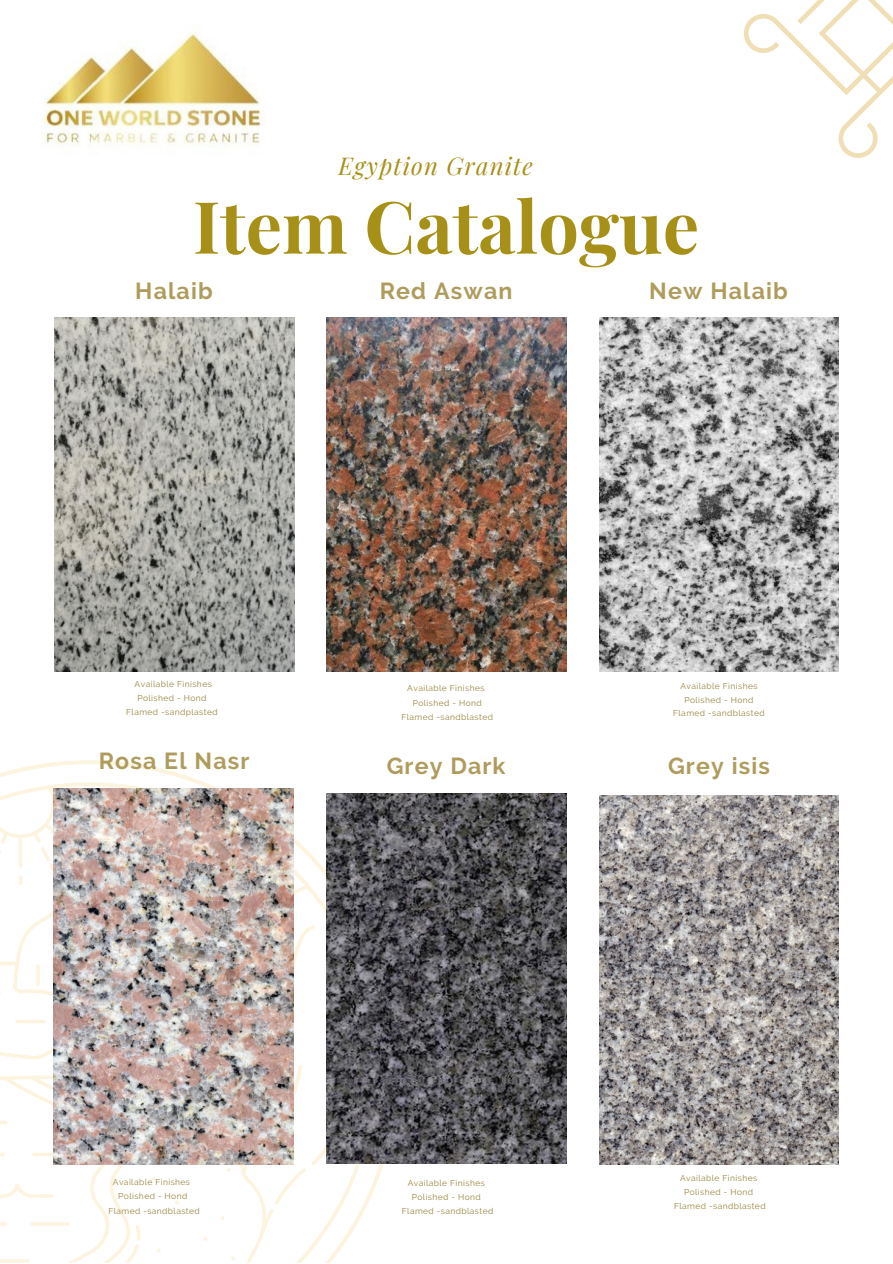
<style>
.page{position:relative;width:893px;height:1264px;background:#fff}
.page>*{position:absolute;margin:0;border:0;box-sizing:border-box;transform-origin:0 0}
.t1{font:700 72.3px "Playfair Display";color:#a79017}
.t2{font:italic 24px "Playfair Display";letter-spacing:.05em;color:#a79017}
.t3{font:700 23.1px "Raleway";letter-spacing:.05em;color:#af9c5d}
.t4{font:8.4px "Raleway";letter-spacing:.05em;color:#99843f}
</style>
<div class="page">
<img style="left:54px;top:317px;width:240px;height:354px">
<svg style="left:0;top:760px;width:398px;height:502px"></svg>
<img style="left:327px;top:793px;width:239px;height:370px">
<img style="left:326px;top:317px;width:240px;height:354px">
<img style="left:54px;top:788px;width:239px;height:376px">
<img style="left:599px;top:317px;width:239px;height:354px">
<img style="left:599px;top:795px;width:239px;height:369px">
<svg style="left:744px;top:0;width:148px;height:157px"></svg>
<img style="left:45px;top:33px;width:216px;height:113px">
<p class="t2" style="left:338px;top:149px;width:196px">Egyption Granite</p>
<p class="t1" style="left:193px;top:175px;width:507px">Item Catalogue</p>
<p class="t3" style="left:135px;top:277px;width:79px">Halaib</p>
<p class="t3" style="left:379px;top:277px;width:134px">Red Aswan</p>
<p class="t3" style="left:649px;top:277px;width:140px">New Halaib</p>
<p class="t4" style="left:135px;top:678px;width:79px">Available Finishes</p>
<p class="t4" style="left:137px;top:693px;width:70px">Polished - Hond</p>
<p class="t4" style="left:126px;top:707px;width:93px">Flamed -sandplasted</p>
<p class="t3" style="left:99px;top:747px;width:152px">Rosa El Nasr</p>
<p class="t4" style="left:407px;top:683px;width:79px">Available Finishes</p>
<p class="t4" style="left:412px;top:697px;width:71px">Polished - Hond</p>
<p class="t4" style="left:401px;top:711px;width:93px">Flamed -sandblasted</p>
<p class="t3" style="left:386px;top:752px;width:120px">Grey Dark</p>
<p class="t4" style="left:680px;top:680px;width:79px">Available Finishes</p>
<p class="t4" style="left:684px;top:694px;width:71px">Polished - Hond</p>
<p class="t4" style="left:673px;top:708px;width:93px">Flamed -sandblasted</p>
<p class="t3" style="left:668px;top:752px;width:103px">Grey isis</p>
<p class="t4" style="left:113px;top:1177px;width:79px">Available Finishes</p>
<p class="t4" style="left:118px;top:1191px;width:70px">Polished - Hond</p>
<p class="t4" style="left:108px;top:1205px;width:93px">Flamed -sandblasted</p>
<p class="t4" style="left:407px;top:1177px;width:79px">Available Finishes</p>
<p class="t4" style="left:412px;top:1191px;width:70px">Polished - Hond</p>
<p class="t4" style="left:402px;top:1206px;width:93px">Flamed -sandblasted</p>
<p class="t4" style="left:680px;top:1172px;width:79px">Available Finishes</p>
<p class="t4" style="left:684px;top:1186px;width:70px">Polished - Hond</p>
<p class="t4" style="left:674px;top:1200px;width:93px">Flamed -sandblasted</p>
</div>
